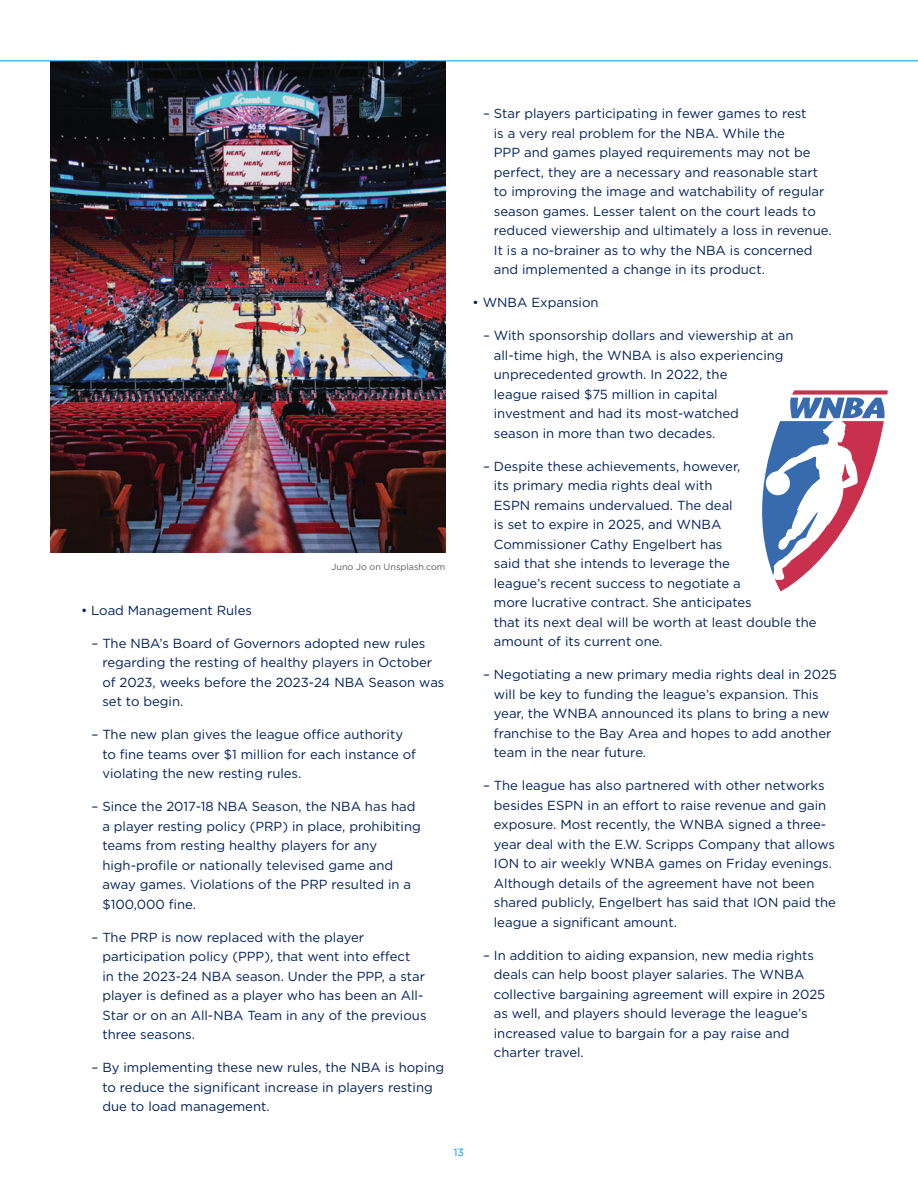
<style>
.page{position:relative;width:918px;height:1188px;background:#fff}
.page>*{position:absolute;margin:0;border:0;box-sizing:border-box;transform-origin:0 0}
.bullet_2{font:13.2px/19.5px "Gotham";color:#00205b}
.body_copy{font:13.2px "Gotham";color:#00205b}
.t1{font:10.5px "Gotham";color:#008fde}
.image_credit{font:9px "Gotham";color:#57585a}
</style>
<div class="page">
<svg style="left:762px;top:390px;width:126px;height:201px"></svg>
<img style="left:50px;top:61px;width:396px;height:491px">
<hr style="left:0;top:60px;width:918px;height:1px;background:#008fde">
<p class="image_credit" style="left:332px;top:561px;width:115px">Juno Jo on Unsplash.com</p>
<p class="body_copy" style="left:81px;top:602px;width:173px">• Load Management Rules</p>
<p class="bullet_2" style="left:102px;top:633px;width:344px;text-indent:-11px">– The NBA’s Board of Governors adopted new rules regarding the resting of healthy players in October of 2023, weeks before the 2023-24 NBA Season was set to begin.</p>
<p class="bullet_2" style="left:102px;top:725px;width:315px;text-indent:-11px">– The new plan gives the league office authority to fine teams over $1 million for each instance of violating the new resting rules.</p>
<p class="bullet_2" style="left:102px;top:797px;width:320px;text-indent:-11px">– Since the 2017-18 NBA Season, the NBA has had a player resting policy (PRP) in place, prohibiting teams from resting healthy players for any high-profile or nationally televised game and away games. Violations of the PRP resulted in a $100,000 fine.</p>
<p class="bullet_2" style="left:102px;top:927px;width:326px;text-indent:-11px">– The PRP is now replaced with the player participation policy (PPP), that went into effect<br>in the 2023-24 NBA season. Under the PPP, a star player is defined as a player who has been an All-Star or on an All-NBA Team in any of the previous three seasons.</p>
<p class="bullet_2" style="left:102px;top:1058px;width:343px;text-indent:-11px">– By implementing these new rules, the NBA is hoping to reduce the significant increase in players resting due to load management.</p>
<p class="bullet_2" style="left:494px;top:104px;width:339px;text-indent:-11px">– Star players participating in fewer games to rest<br>is a very real problem for the NBA. While the<br>PPP and games played requirements may not be perfect, they are a necessary and reasonable start to improving the image and watchability of regular season games. Lesser talent on the court leads to reduced viewership and ultimately a loss in revenue.<br>It is a no-brainer as to why the NBA is concerned and implemented a change in its product.</p>
<p class="body_copy" style="left:472px;top:294px;width:128px">• WNBA Expansion</p>
<p class="bullet_2" style="left:494px;top:326px;width:301px;text-indent:-11px">– With sponsorship dollars and viewership at an all-time high, the WNBA is also experiencing unprecedented growth. In 2022, the<br>league raised $75 million in capital<br>investment and had its most-watched<br>season in more than two decades.</p>
<p class="bullet_2" style="left:494px;top:456px;width:324px;text-indent:-11px">– Despite these achievements, however,<br>its primary media rights deal with<br>ESPN remains undervalued. The deal<br>is set to expire in 2025, and WNBA Commissioner Cathy Engelbert has<br>said that she intends to leverage the<br>league’s recent success to negotiate a<br>more lucrative contract. She anticipates<br>that its next deal will be worth at least double the amount of its current one.</p>
<p class="bullet_2" style="left:494px;top:665px;width:345px;text-indent:-11px">– Negotiating a new primary media rights deal in 2025 will be key to funding the league’s expansion. This year, the WNBA announced its plans to bring a new franchise to the Bay Area and hopes to add another team in the near future.</p>
<p class="bullet_2" style="left:494px;top:776px;width:344px;text-indent:-11px">– The league has also partnered with other networks besides ESPN in an effort to raise revenue and gain exposure. Most recently, the WNBA signed a three&shy;year deal with the E.W. Scripps Company that allows ION to air weekly WNBA games on Friday evenings.<br>Although details of the agreement have not been shared publicly, Engelbert has said that ION paid the league a significant amount.</p>
<p class="bullet_2" style="left:494px;top:945px;width:333px;text-indent:-11px">– In addition to aiding expansion, new media rights deals can help boost player salaries. The WNBA collective bargaining agreement will expire in 2025 as well, and players should leverage the league’s increased value to bargain for a pay raise and charter travel.</p>
<p class="t1" style="left:454px;top:1145px;width:12px">13</p>
</div>
